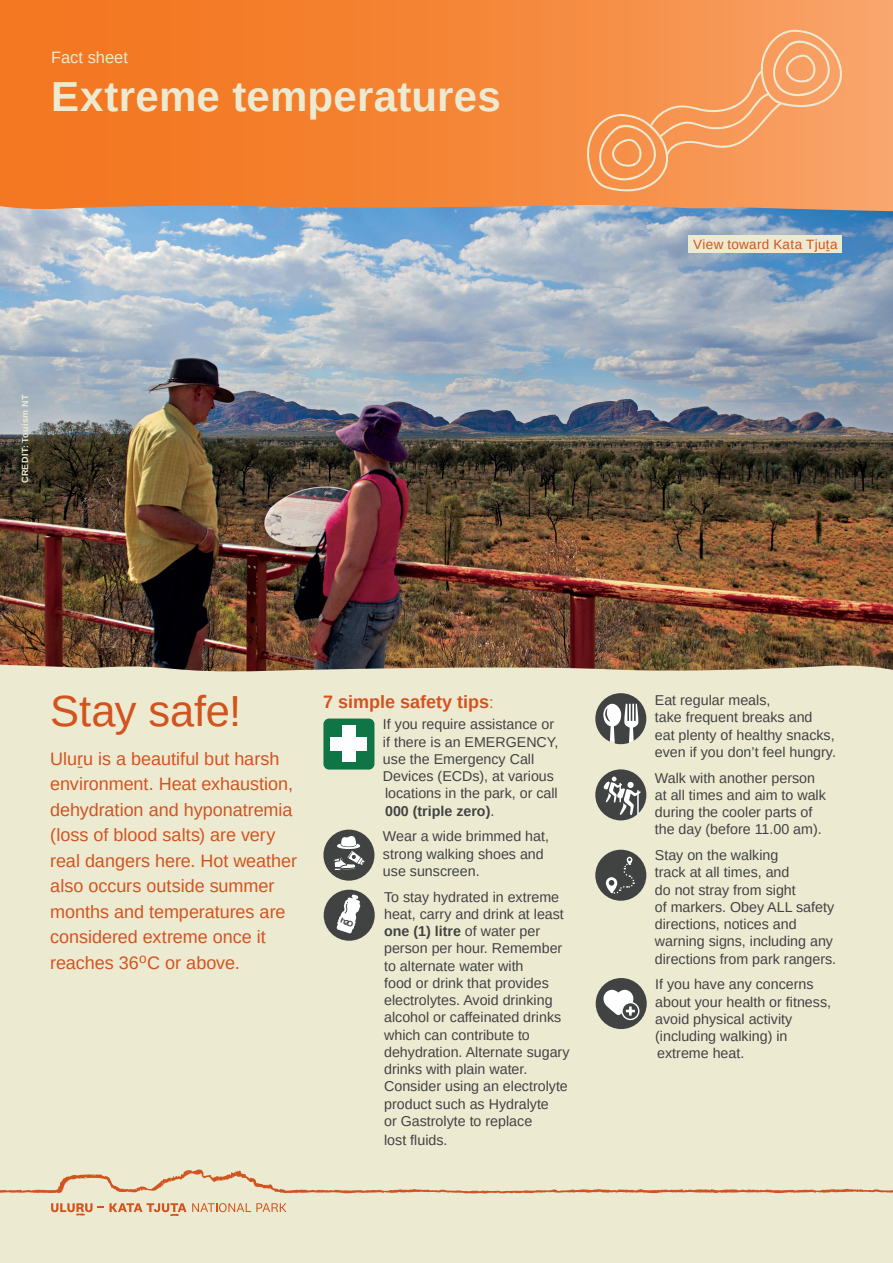
<style>
.page{position:relative;width:893px;height:1263px;background:#edead2}
.page>*{position:absolute;margin:0;border:0;box-sizing:border-box;transform-origin:0 0}
.Uluru_Factsheet___In{font:43.5px "Arimo";letter-spacing:-.005em;color:#d1541f}
.Uluru_Factsheet___He{font:700 42px "Arimo";letter-spacing:.005em;color:#edead2}
.Uluru_Factsheet___In-2{font:18px/25.5px "Arimo";color:#d1541f}
.t1{font:700 18px "Arimo";color:#d1541f}
.Uluru_Factsheet___Ti{font:16.5px "Arimo";color:#edead2}
.Uluru_Factsheet___Bo{font:14.25px/17.2px "Arimo";color:#414343}
.P-Pullout_statement{font:13.5px "Arimo";letter-spacing:.02em;color:#d1541f}
.P-caption{font:700 9px "Arimo";letter-spacing:.035em;color:#edead2}
.s1{font-weight:400;font-size:16.5px}
.s2{font-weight:700}
</style>
<div class="page">
<img style="left:0;top:211px;width:893px;height:461px">
<div style="left:689px;top:235px;width:153px;height:17px;background:#edead2"></div>
<svg style="left:0;top:0;width:893px;height:211px;background:#f28438"></svg>
<svg style="left:586px;top:28px;width:257px;height:163px;background:#f69c5d"></svg>
<svg style="left:595px;top:693px;width:51px;height:51px"></svg>
<div style="left:595px;top:769px;width:51px;height:51px;background:#414343;border-radius:50%"></div>
<svg style="left:603px;top:777px;width:38px;height:38px"></svg>
<div style="left:324px;top:890px;width:51px;height:51px;background:#414343;border-radius:50%"></div>
<div style="left:323px;top:718px;width:51px;height:51px;background:#107546;border-radius:6px"></div>
<div style="left:342px;top:726px;width:13px;height:36px;background:#fff"></div>
<div style="left:331px;top:737px;width:36px;height:13px;background:#fff"></div>
<div style="left:323px;top:830px;width:51px;height:51px;background:#414343;border-radius:50%"></div>
<svg style="left:332px;top:829px;width:33px;height:52px"></svg>
<div style="left:596px;top:978px;width:51px;height:51px;background:#414343;border-radius:50%"></div>
<svg style="left:603px;top:990px;width:36px;height:30px"></svg>
<div style="left:595px;top:850px;width:51px;height:51px;background:#414343;border-radius:50%"></div>
<svg style="left:606px;top:857px;width:29px;height:37px"></svg>
<svg style="left:51px;top:1203px;width:235px;height:13px"></svg>
<svg style="left:0;top:1169px;width:893px;height:25px"></svg>
<svg style="left:336px;top:894px;width:24px;height:40px"></svg>
<h1 class="Uluru_Factsheet___Ti" style="left:51px;top:47px;width:79px">Fact sheet</h1>
<p class="Uluru_Factsheet___He" style="left:51px;top:68px;width:451px">Extreme temperatures</p>
<p class="P-caption" style="left:19px;top:483px;width:90px;rotate:-90deg">CREDIT: Touism NT</p>
<p class="Uluru_Factsheet___In" style="left:50px;top:684px;width:192px">Stay safe!</p>
<p class="Uluru_Factsheet___In-2" style="left:50px;top:746px;width:248px">Uluṟu is a beautiful but harsh environment. Heat exhaustion, dehydration and hyponatremia (loss of blood salts) are very real dangers here. Hot weather also occurs outside summer months and temperatures are considered extreme once it reaches 36<sup>o</sup>C or above.</p>
<p class="t1" style="left:323px;top:689px;width:172px">7 simple safety tips<span class="s1">:</span></p>
<p class="Uluru_Factsheet___Bo" style="left:383px;top:716px;width:177px">If you require assistance or if there is an EMERGENCY, use the Emergency Call<br>Devices (ECDs), at various locations in the park, or call<br><span class="s2">000 (triple zero)</span>.</p>
<p class="Uluru_Factsheet___Bo" style="left:383px;top:828px;width:168px">Wear a wide brimmed hat, strong walking shoes and use sunscreen.</p>
<p class="Uluru_Factsheet___Bo" style="left:384px;top:888px;width:187px;text-indent:7px">o stay hydrated in extreme heat, carry and drink at least <span class="s2">one (1) litre</span> of water per person per hour. Remember to alternate water with<br>food or drink that provides electrolytes. Avoid drinking alcohol or caffeinated drinks which can contribute to dehydration. Alternate sugary drinks with plain water.<br>Consider using an electrolyte product such as Hydralyte<br>or Gastrolyte to replace</p>
<p class="Uluru_Factsheet___Bo" style="left:384px;top:1131px;width:65px">lost fluids.</p>
<p class="P-Pullout_statement" style="left:693px;top:235px;width:146px">View toward Kata Tjuṯa</p>
<p class="Uluru_Factsheet___Bo" style="left:655px;top:691px;width:183px">Eat regular meals,<br>take frequent breaks and<br>eat plenty of healthy snacks, even if you don’t feel hungry.</p>
<p class="Uluru_Factsheet___Bo" style="left:655px;top:769px;width:173px">Walk with another person at all times and aim to walk during the cooler parts of the day (before 11.00 am).</p>
<p class="Uluru_Factsheet___Bo" style="left:655px;top:847px;width:183px">Stay on the walking<br>track at all times, and<br>do not stray from sight<br>of markers. Obey ALL safety directions, notices and warning signs, including any directions from park rangers.</p>
<p class="Uluru_Factsheet___Bo" style="left:655px;top:976px;width:177px">If you have any concerns about your health or fitness, avoid physical activity (including walking) in extreme heat.</p>
</div>
